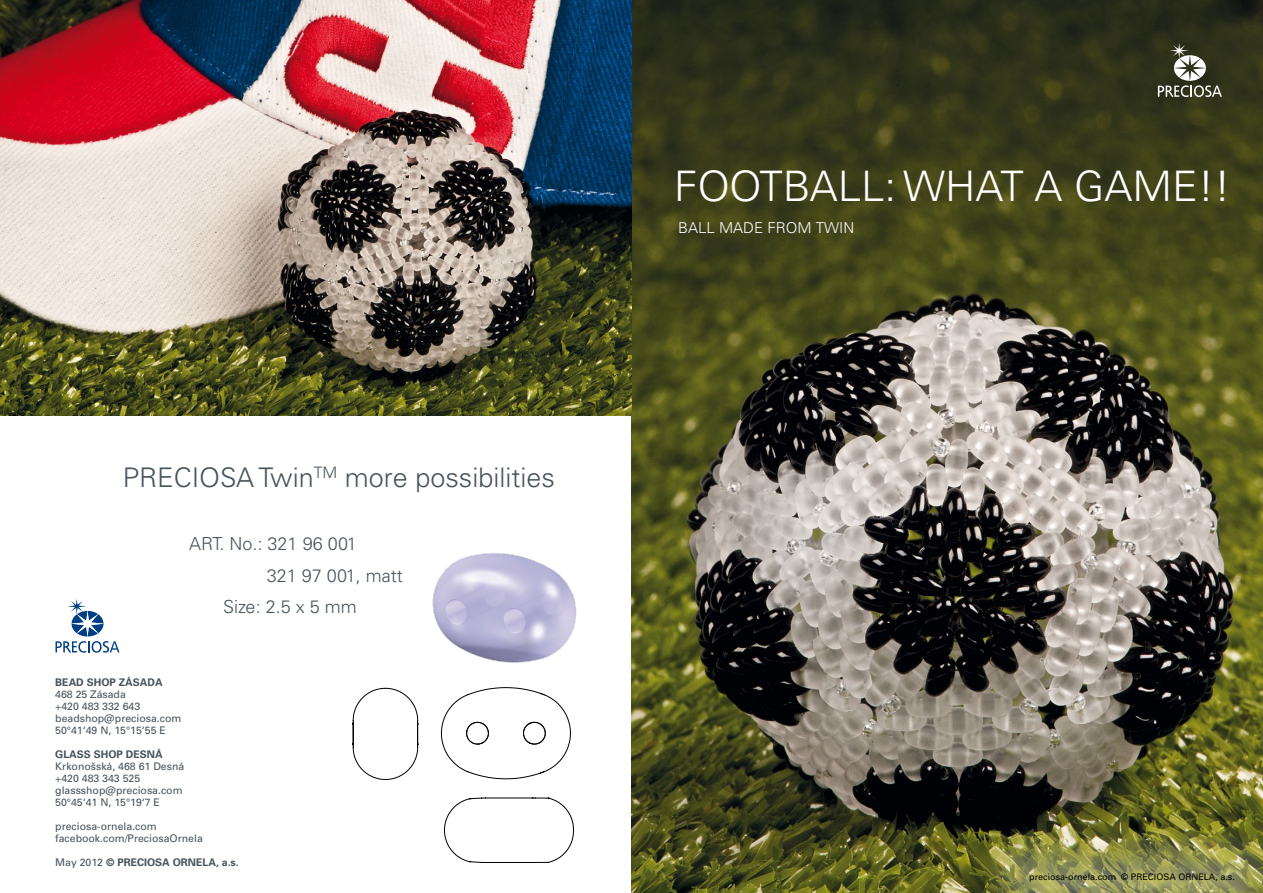
<style>
.page{position:relative;width:1263px;height:893px;background:#fff}
.page>*{position:absolute;margin:0;border:0;box-sizing:border-box;transform-origin:0 0}
.t1{font:300 42px "Univers LTCYR 45";color:#fff}
.t2{font:300 27px "Univers LTCYR 45";color:#47535b}
.t3{font:300 18px "Univers LTCYR 45";color:#47535b}
.t4{font:300 15px "Univers CE";color:#fff}
.t5{font:10.5px/12px "Univers CE";color:#47535b}
.t6{font:700 10.5px "Univers CE";color:#47535b}
.t7{font:9px "Univers CE";color:#000}
.s1{font-weight:400}
</style>
<div class="page">
<svg style="left:56px;top:599px;width:64px;height:54px"></svg>
<img style="left:631px;top:0;width:632px;height:893px">
<div style="left:983px;top:827px;width:280px;height:66px;background:#fff;opacity:.64"></div>
<svg style="left:1158px;top:43px;width:64px;height:54px;background:#5e614f"></svg>
<img style="left:0;top:0;width:632px;height:416px">
<img style="left:432px;top:553px;width:145px;height:110px">
<svg style="left:441px;top:687px;width:130px;height:92px"></svg>
<svg style="left:444px;top:798px;width:130px;height:65px"></svg>
<svg style="left:353px;top:688px;width:65px;height:92px"></svg>
<h2 class="t2" style="left:123px;top:460px;width:434px">PRECIOSA Twin<sup>TM</sup> more possibilities</h2>
<h3 class="t3" style="left:189px;top:532px;width:169px">ART. No.: 321 96 001</h3>
<h3 class="t3" style="left:267px;top:563px;width:138px">321 97 001, matt</h3>
<h3 class="t3" style="left:223px;top:595px;width:135px">Size: 2.5 x 5 mm</h3>
<p class="t6" style="left:55px;top:676px;width:109px">BEAD SHOP ZÁSADA</p>
<p class="t5" style="left:55px;top:688px;width:128px">468 25 Zásada<br>+420 483 332 643 beadshop@preciosa.com<br>50°41‘49 N, 15°15‘55 E</p>
<p class="t6" style="left:55px;top:748px;width:109px">GLASS SHOP DESNÁ</p>
<p class="t5" style="left:55px;top:760px;width:130px">Krkonošská, 468 61 Desná +420 483 343 525 glassshop@preciosa.com<br>50°45‘41 N, 15°19‘7 E</p>
<p class="t5" style="left:55px;top:820px;width:149px">preciosa-ornela.com facebook.com/PreciosaOrnela</p>
<p class="t6" style="left:55px;top:856px;width:185px"><span class="s1">May 2012</span> © PRECIOSA ORNELA, a.s.</p>
<h1 class="t1" style="left:674px;top:158px;width:558px">FOOTBALL: WHAT A GAME!!</h1>
<h3 class="t4" style="left:678px;top:219px;width:177px">BALL MADE FROM TWIN</h3>
<p class="t7" style="left:1029px;top:872px;width:207px">preciosa-ornela.com © PRECIOSA ORNELA, a.s.</p>
</div>
